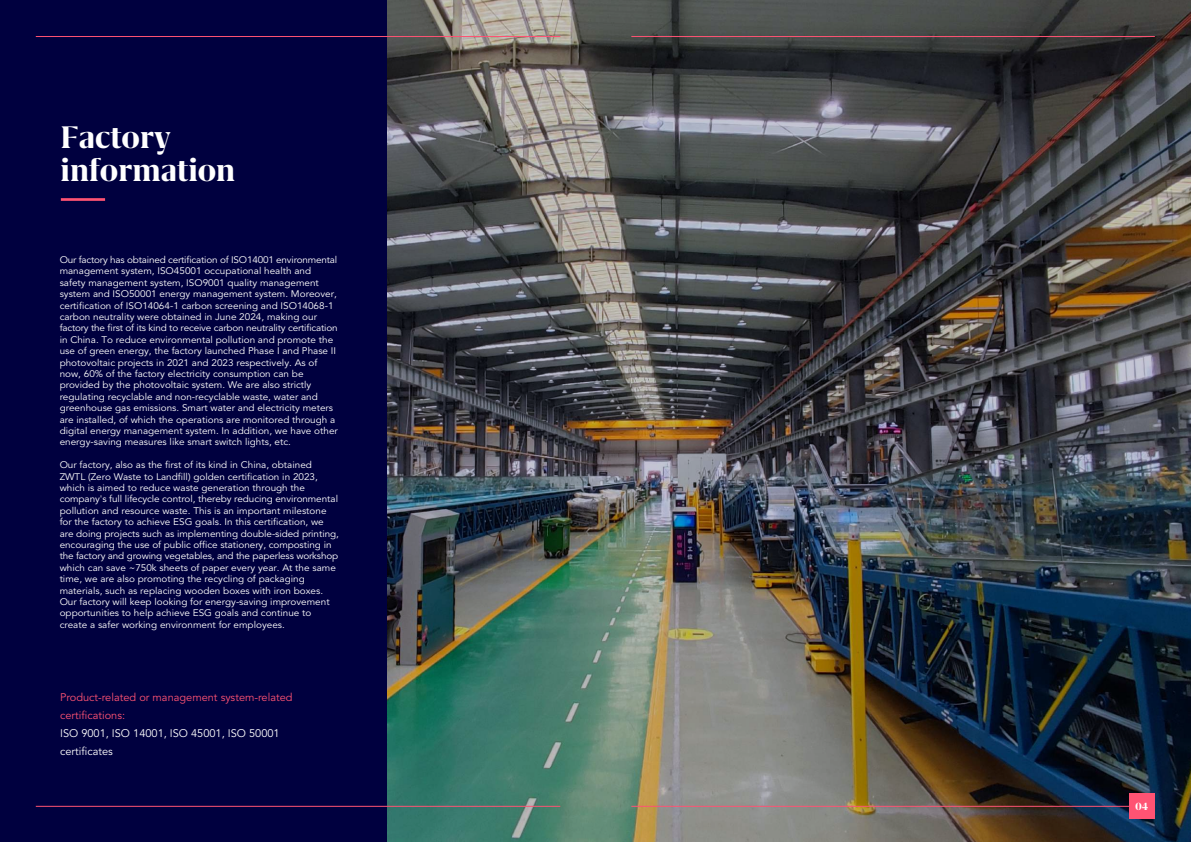
<style>
.page{position:relative;width:1191px;height:842px;background:#fff}
.page>*{position:absolute;margin:0;border:0;box-sizing:border-box;transform-origin:0 0}
.t1{font:700 36px/33px "Grifo M";color:#fff}
.t2{font:700 12px "Grifo M";color:#fff}
.t3{font:11px/18px "Avenir LT Std";color:#ff5373}
.t4{font:11px/18px "Avenir LT Std";color:#fff}
.t5{font:9.5px/11.4px "Avenir LT Std";color:#fff;scale:1.05 1}
</style>
<div class="page">
<img style="left:386px;top:0;width:805px;height:842px">
<div style="left:0;top:0;width:386px;height:842px;background:#00003f"></div>
<hr style="left:631px;top:806px;width:512px;height:1px;background:#ff5373">
<hr style="left:36px;top:806px;width:524px;height:1px;background:#ff5373">
<div style="left:1129px;top:793px;width:25px;height:25px;background:#ff5373"></div>
<hr style="left:36px;top:36px;width:524px;height:1px;background:#ff5373">
<hr style="left:631px;top:36px;width:523px;height:1px;background:#ff5373">
<hr style="left:61px;top:198px;width:44px;height:3px;background:#ff5373">
<h1 class="t1" style="left:61px;top:120px;width:176px">Factory information</h1>
<p class="t5" style="left:60px;top:254px;width:266px">Our factory has obtained certification of ISO14001 environmental management system, ISO45001 occupational health and safety management system, ISO9001 quality management system and ISO50001 energy management system. Moreover, certification of ISO14064-1 carbon screening and ISO14068-1 carbon neutrality were obtained in June 2024, making our factory the first of its kind to receive carbon neutrality certification in China. To reduce environmental pollution and promote the use of green energy, the factory launched Phase I and Phase II photovoltaic projects in 2021 and 2023 respectively. As of now, 60% of the factory electricity consumption can be provided by the photovoltaic system. We are also strictly regulating recyclable and non-recyclable waste, water and greenhouse gas emissions. Smart water and electricity meters are installed, of which the operations are monitored through a digital energy management system. In addition, we have other energy-saving measures like smart switch lights, etc.</p>
<p class="t5" style="left:60px;top:460px;width:267px">Our factory, also as the first of its kind in China, obtained ZWTL (Zero Waste to Landfill) golden certification in 2023, which is aimed to reduce waste generation through the company's full lifecycle control, thereby reducing environmental pollution and resource waste. This is an important milestone for the factory to achieve ESG goals. In this certification, we are doing projects such as implementing double-sided printing, encouraging the use of public office stationery, composting in the factory and growing vegetables, and the paperless workshop which can save ~750k sheets of paper every year. At the same time, we are also promoting the recycling of packaging materials, such as replacing wooden boxes with iron boxes.<br>Our factory will keep looking for energy-saving improvement opportunities to help achieve ESG goals and continue to create a safer working environment for employees.</p>
<p class="t3" style="left:60px;top:688px;width:234px">Product-related or management system-related certifications:</p>
<p class="t4" style="left:60px;top:724px;width:221px">ISO 9001, ISO 14001, ISO 45001, ISO 50001 certificates</p>
<p class="t2" style="left:1135px;top:800px;width:15px">04</p>
</div>
